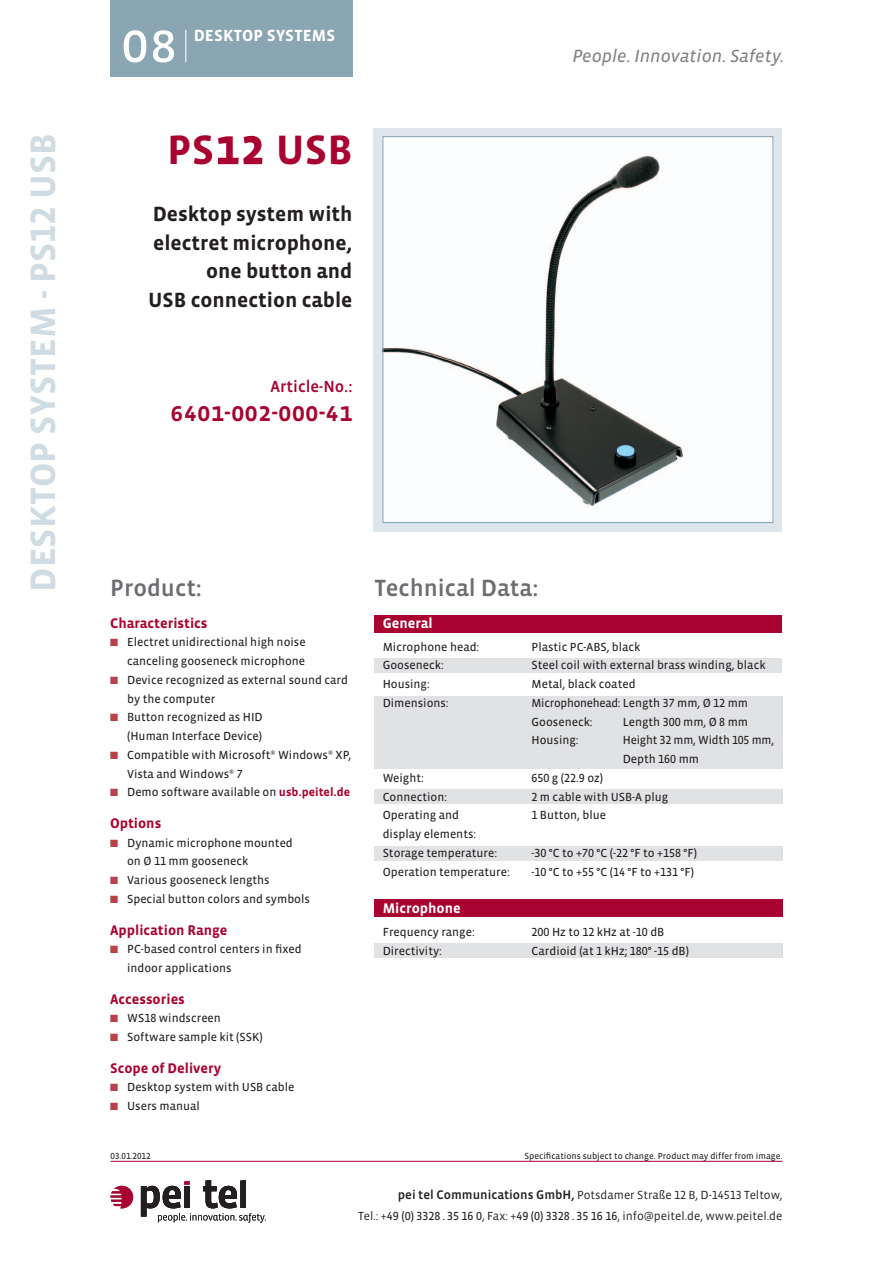
<style>
.page{position:relative;width:893px;height:1263px;background:#fff}
.page>*{position:absolute;margin:0;border:0;box-sizing:border-box;transform-origin:0 0}
.t1{font:57px "Vista Sans SC Reg";color:#fff}
.t2{font:42px "Vista Sans SC Bold";color:#a80331}
.t3{font:36px "Vista Sans SC Bold";color:#d0dce3}
.t4{font:27px "Vista Sans SC Med";color:#a80331}
.t5{font:24px "Vista Sans Med";color:#6c6d70}
.t6{font:700 21px/28.5px "Vista Sans";color:#231f20;text-align:right}
.t7{font:italic 18px "Vista Sans Reg";color:#808285}
.t8{font:700 16.5px "Vista Sans";letter-spacing:.01em;color:#fff}
.t9{font:16.5px "Vista Sans Med";color:#a80331}
.t10{font:700 14.25px "Vista Sans";color:#a80331}
.t11{font:700 14.25px "Vista Sans";color:#fff}
.t12{font:12px/18.8px "Vista Sans Reg";color:#231f20}
.t13{font:12px/21px "Vista Sans";color:#231f20;text-align:right}
.t14{font:12px "Vista Sans Alt Reg";color:#231f20}
.t15{font:9px "Vista Sans Reg";color:#231f20}
.t16{font:9px "Vista Sans Alt Reg";color:#231f20}
.s1{font-family:"Vista Sans Alt";font-weight:700}
.s2{font-size:51px}
.s3{color:#b7424b}
.s4{font-family:"Vista Sans Alt Reg"}
.s5{font-family:"Vista Sans";font-weight:700;color:#a80331}
.s6{font-family:"Vista Sans Reg"}
.s7{font-family:"Vista Sans Med";font-size:12.75px}
.s8{font-family:"Vista Sans Alt"}
</style>
<div class="page">
<div style="left:111px;top:0;width:242px;height:77px;background:#8ba6b3"></div>
<hr style="left:185px;top:30px;width:1px;height:32px;background:#fff">
<hr style="left:111px;top:1161px;width:671px;height:1px;background:#a80331">
<svg style="left:111px;top:1186px;width:22px;height:22px"></svg>
<svg style="left:141px;top:1180px;width:125px;height:42px"></svg>
<div style="left:374px;top:846px;width:408px;height:15px;background:#e1e2e4"></div>
<div style="left:374px;top:696px;width:408px;height:72px;background:#e1e2e4"></div>
<div style="left:374px;top:789px;width:408px;height:15px;background:#e1e2e4"></div>
<div style="left:374px;top:943px;width:408px;height:15px;background:#e1e2e4"></div>
<div style="left:375px;top:658px;width:407px;height:15px;background:#e1e2e4"></div>
<div style="left:375px;top:615px;width:407px;height:17px;background:#a80331"></div>
<div style="left:374px;top:900px;width:408px;height:17px;background:#a80331"></div>
<div style="left:374px;top:128px;width:408px;height:403px;background:#dee6eb"></div>
<img style="left:384px;top:138px;width:387px;height:383px">
<div style="left:382px;top:136px;width:391px;height:387px;border:1px solid #8ba6b3"></div>
<h3 class="t3" style="left:25px;top:592px;width:460px;rotate:-90deg">DESKTOP SYSTEM - PS<span class="s1">12</span> USB</h3>
<h1 class="t1" style="left:121px;top:14px;width:58px">08</h1>
<h3 class="t8" style="left:194px;top:27px;width:143px">DESKTOP SYSTEMS</h3>
<h2 class="t2" style="left:167px;top:129px;width:187px">PS<span class="s2">12</span> USB</h2>
<h3 class="t6" style="left:148px;top:200px;width:206px">Desktop system with electret microphone, one button and<br>USB connection cable</h3>
<h3 class="t9" style="left:270px;top:378px;width:84px">Article-No.:</h3>
<h3 class="t4" style="left:170px;top:398px;width:184px">6401-002-000-41</h3>
<h3 class="t7" style="left:572px;top:47px;width:213px">People. Innovation. Safety.</h3>
<h3 class="t5" style="left:110px;top:576px;width:93px">Product:</h3>
<p class="t10" style="left:110px;top:616px;width:99px">Characteristics</p>
<p class="t12" style="left:110px;top:633px;width:197px;text-align:right"><span class="s3">■</span> Electret unidirectional high noise canceling gooseneck microphone</p>
<p class="t12" style="left:127px;top:671px;width:222px;text-indent:-17px"><span class="s3">■</span> Device recognized as external sound card by the computer</p>
<p class="t12" style="left:110px;top:708px;width:154px;text-align:right"><span class="s3">■</span> Button recognized as HID (Human Interface Device)</p>
<p class="t12" style="left:127px;top:746px;width:226px;text-indent:-17px"><span class="s3">■</span> Compatible with Microsoft<sup>®</sup> Windows<sup>®</sup> XP,<br>Vista and Windows<sup>®</sup> <span class="s4">7</span></p>
<p class="t12" style="left:110px;top:783px;width:242px"><span class="s3">■</span> Demo software available on <span class="s5">usb.peitel.de</span></p>
<p class="t10" style="left:110px;top:816px;width:53px">Options</p>
<p class="t12" style="left:127px;top:833px;width:167px;text-indent:-17px"><span class="s3">■</span> Dynamic microphone mounted on Ø <span class="s4">11</span> mm gooseneck</p>
<p class="t12" style="left:110px;top:871px;width:161px"><span class="s3">■</span> Various gooseneck lengths</p>
<p class="t12" style="left:110px;top:890px;width:201px"><span class="s3">■</span> Special button colors and symbols</p>
<p class="t10" style="left:110px;top:922px;width:119px">Application Range</p>
<p class="t12" style="left:127px;top:940px;width:176px;text-indent:-17px"><span class="s3">■</span> PC-based control centers in fixed indoor applications</p>
<p class="t10" style="left:110px;top:991px;width:76px">Accessories</p>
<p class="t12" style="left:110px;top:1009px;width:112px"><span class="s3">■</span> WS<span class="s4">18</span> windscreen</p>
<p class="t12" style="left:110px;top:1028px;width:154px"><span class="s3">■</span> Software sample kit (SSK)</p>
<p class="t10" style="left:110px;top:1060px;width:113px">Scope of Delivery</p>
<p class="t12" style="left:110px;top:1078px;width:186px"><span class="s3">■</span> Desktop system with USB cable</p>
<p class="t12" style="left:110px;top:1097px;width:91px"><span class="s3">■</span> Users manual</p>
<p class="t16" style="left:111px;top:1151px;width:42px">03<span class="s6">.</span>01<span class="s6">.</span>2012</p>
<h3 class="t5" style="left:375px;top:576px;width:165px">Technical Data:</h3>
<p class="t11" style="left:383px;top:616px;width:52px">General</p>
<p class="t12" style="left:383px;top:637px;width:98px">Microphone head:</p>
<p class="t12" style="left:532px;top:637px;width:110px">Plastic PC-ABS, black</p>
<p class="t12" style="left:383px;top:656px;width:63px">Gooseneck:</p>
<p class="t12" style="left:532px;top:656px;width:235px">Steel coil with external brass winding, black</p>
<p class="t12" style="left:383px;top:675px;width:49px">Housing:</p>
<p class="t12" style="left:532px;top:675px;width:106px">Metal, black coated</p>
<p class="t12" style="left:383px;top:694px;width:67px">Dimensions:</p>
<p class="t12" style="left:531px;top:694px;width:218px">Microphonehead: Length <span class="s4">37</span> mm, Ø <span class="s4">12</span> mm<br>Gooseneck:</p>
<p class="t12" style="left:623px;top:712px;width:127px">Length <span class="s4">300</span> mm, Ø <span class="s4">8</span> mm</p>
<p class="t12" style="left:531px;top:731px;width:49px">Housing:</p>
<p class="t12" style="left:623px;top:731px;width:153px">Height <span class="s4">32</span> mm, Width <span class="s4">105</span> mm,<br>Depth <span class="s4">160</span> mm</p>
<p class="t12" style="left:383px;top:769px;width:43px">Weight:</p>
<p class="t14" style="left:531px;top:772px;width:73px">650 <span class="s6">g (</span>22.9 <span class="s6">oz)</span></p>
<p class="t12" style="left:383px;top:787px;width:66px">Connection:</p>
<p class="t12" style="left:531px;top:787px;width:138px"><span class="s4">2</span> m cable with USB-A plug</p>
<p class="t12" style="left:383px;top:806px;width:78px">Operating and</p>
<p class="t12" style="left:531px;top:806px;width:76px"><span class="s4">1</span> Button, blue</p>
<p class="t12" style="left:383px;top:825px;width:116px">display elements:<br>Storage temperature:</p>
<p class="t12" style="left:531px;top:844px;width:167px">-<span class="s4">30</span> °C to +<span class="s4">70</span> °C (-<span class="s4">22</span> °F to +<span class="s4">158</span> °F)</p>
<p class="t12" style="left:383px;top:862px;width:129px">Operation temperature:</p>
<p class="t12" style="left:531px;top:862px;width:164px">-<span class="s4">10</span> °C to +<span class="s4">55</span> °C (<span class="s4">14</span> °F to +<span class="s4">131</span> °F)</p>
<p class="t11" style="left:383px;top:901px;width:79px">Microphone</p>
<p class="t12" style="left:383px;top:923px;width:94px">Frequency range:</p>
<p class="t12" style="left:532px;top:923px;width:134px"><span class="s4">200</span> Hz to <span class="s4">12</span> kHz at -<span class="s4">10</span> dB</p>
<p class="t12" style="left:383px;top:942px;width:61px">Directivity:</p>
<p class="t12" style="left:532px;top:942px;width:159px">Cardioid (at <span class="s4">1</span> kHz; <span class="s4">180</span>° -<span class="s4">15</span> dB)</p>
<p class="t15" style="left:524px;top:1151px;width:259px">Specifications subject to change. Product may differ from image.</p>
<p class="t13" style="left:358px;top:1185px;width:426px"><span class="s7">pei tel Communications GmbH,</span> Potsdamer Straße <span class="s8">12</span> B, D-<span class="s8">14513</span> Teltow,<br>Tel.: +<span class="s4">49 (0) 3328 . 35 16 0</span>, Fax: +<span class="s4">49 (0) 3328 . 35 16 16</span>, info@peitel.de, www.peitel.de</p>
</div>
